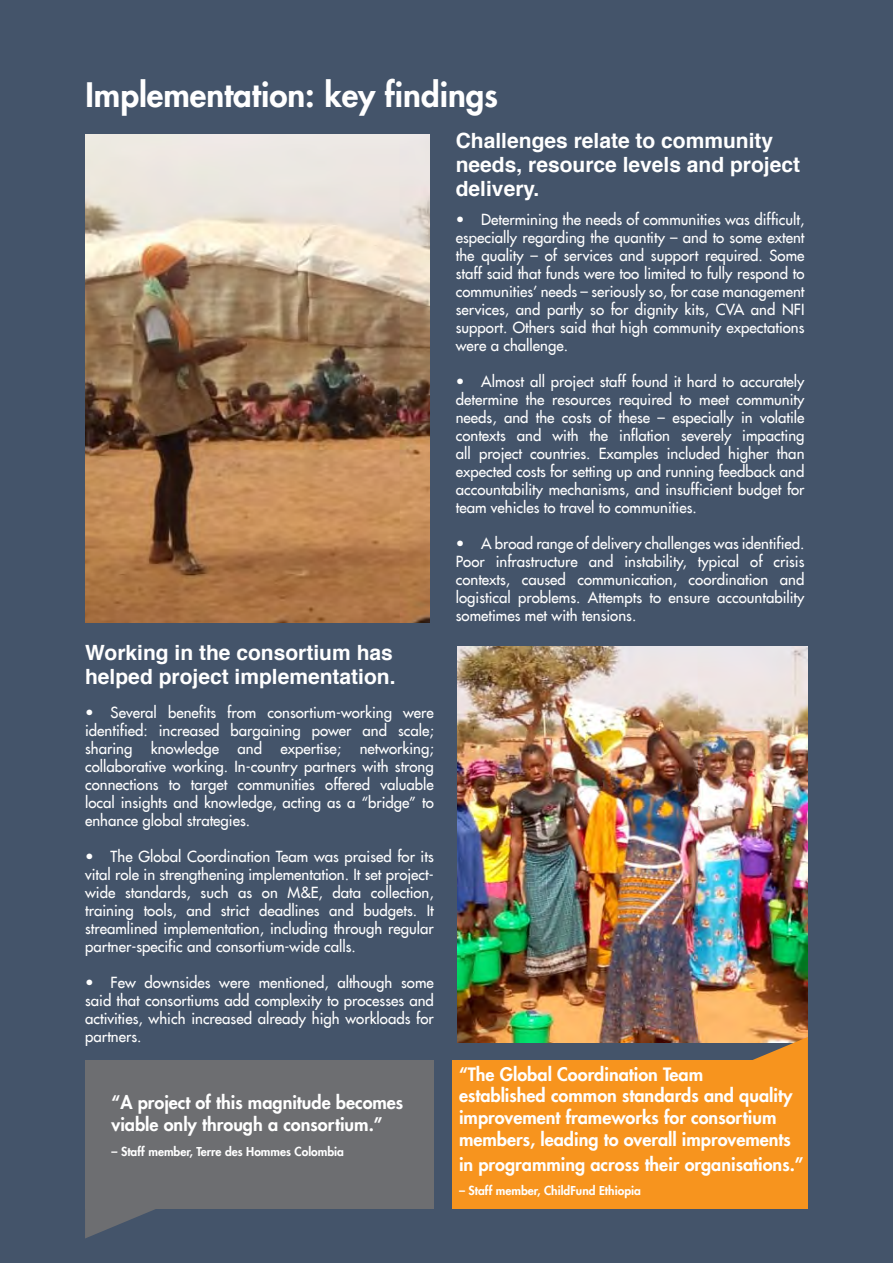
<style>
.page{position:relative;width:893px;height:1263px;background:#44546a}
.page>*{position:absolute;margin:0;border:0;box-sizing:border-box;transform-origin:0 0}
.t1{font:800 33px "Futura LT";color:#fff}
.t2{font:700 21px/24.2px "Helvetica";color:#fff}
.t3{font:800 18px/21.6px "Futura LT";color:#fff}
.t4{font:15px/18px "Futura LT";color:#fff;text-align:justify}
.t5{font:800 12px "Futura LT";color:#fff}
</style>
<div class="page">
<img style="left:85px;top:135px;width:344px;height:488px">
<img style="left:458px;top:647px;width:350px;height:395px">
<div style="left:85px;top:1060px;width:349px;height:149px;background:#6d6e71"></div>
<div style="left:453px;top:1060px;width:355px;height:149px;background:#f7941e"></div>
<svg style="left:85px;top:1209px;width:70px;height:29px"></svg>
<svg style="left:659px;top:1037px;width:149px;height:23px"></svg>
<h1 class="t1" style="left:86px;top:73px;width:414px">Implementation: key findings</h1>
<h2 class="t2" style="left:85px;top:640px;width:312px">Working in the consortium has helped project implementation.</h2>
<p class="t4" style="left:85px;top:704px;width:350px">• Several benefits from consortium-working were identified: increased bargaining power and scale; sharing knowledge and expertise; networking; collaborative working. In-country partners with strong connections to target communities offered valuable local insights and knowledge, acting as a “bridge” to enhance global strategies.</p>
<p class="t4" style="left:85px;top:848px;width:350px">• The Global Coordination Team was praised for its vital role in strengthening implementation. It set project&shy;wide standards, such as on M&amp;E, data collection, training tools, and strict deadlines and budgets. It streamlined implementation, including through regular partner-specific and consortium-wide calls.</p>
<p class="t4" style="left:85px;top:974px;width:350px">• Few downsides were mentioned, although some said that consortiums add complexity to processes and activities, which increased already high workloads for partners.</p>
<p class="t3" style="left:112px;top:1091px;width:293px">“A project of this magnitude becomes viable only through a consortium.”</p>
<p class="t5" style="left:112px;top:1143px;width:234px">– Staff member, Terre des Hommes Colombia</p>
<h2 class="t2" style="left:456px;top:128px;width:346px">Challenges relate to community needs, resource levels and project delivery.</h2>
<p class="t4" style="left:456px;top:211px;width:350px">• Determining the needs of communities was difficult, especially regarding the quantity – and to some extent the quality – of services and support required. Some staff said that funds were too limited to fully respond to communities’ needs – seriously so, for case management services, and partly so for dignity kits, CVA and NFI support. Others said that high community expectations were a challenge.</p>
<p class="t4" style="left:456px;top:373px;width:350px">• Almost all project staff found it hard to accurately determine the resources required to meet community needs, and the costs of these – especially in volatile contexts and with the inflation severely impacting all project countries. Examples included higher than expected costs for setting up and running feedback and accountability mechanisms, and insufficient budget for team vehicles to travel to communities.</p>
<p class="t4" style="left:456px;top:535px;width:350px">• A broad range of delivery challenges was identified.<br>Poor infrastructure and instability, typical of crisis contexts, caused communication, coordination and logistical problems. Attempts to ensure accountability sometimes met with tensions.</p>
<p class="t3" style="left:459px;top:1063px;width:335px">“The Global Coordination Team established common standards and quality improvement frameworks for consortium members, leading to overall improvements</p>
<p class="t3" style="left:459px;top:1153px;width:346px">in programming across their organisations.”</p>
<p class="t5" style="left:459px;top:1183px;width:183px">– Staff member, ChildFund Ethiopia</p>
</div>
